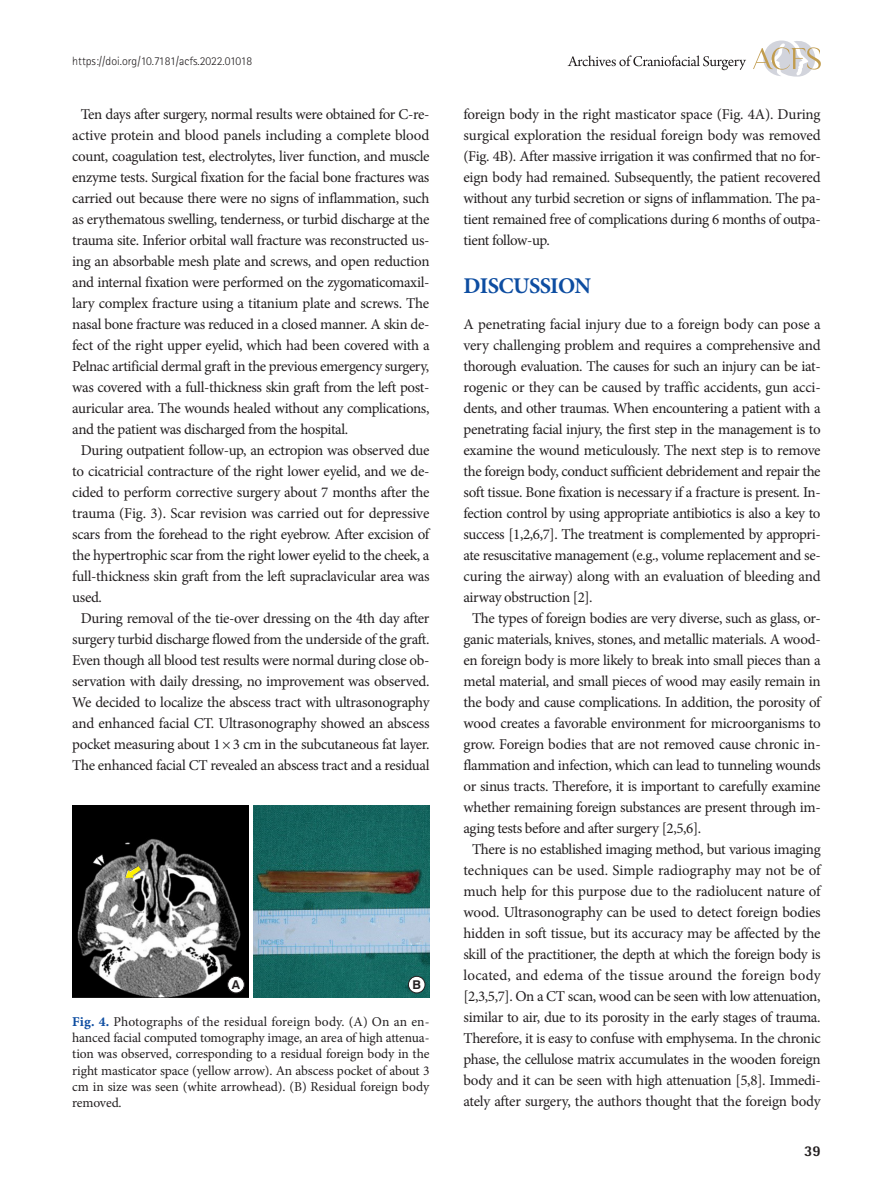
<style>
.page{position:relative;width:893px;height:1191px;background:#fff}
.page>*{position:absolute;margin:0;border:0;box-sizing:border-box;transform-origin:0 0}
.대제목{font:700 22.5px "Minion Pro";letter-spacing:-.025em;color:#0d4da1}
.본문{font:15px/21px "Minion Pro";letter-spacing:-.025em;color:#231f20;text-align:justify}
.본문_0{font:15px/21px "Minion Pro";letter-spacing:-.02em;color:#231f20;text-align:justify}
.t1{font:800 15px "Rotis Semi Sans Std";color:#231f20}
.표그림제목{font:13.5px/16.2px "Minion Pro";letter-spacing:-.005em;color:#231f20;text-align:justify}
.t2{font:700 12.15px "Swiss 721 BT";color:#231f20}
.t3{font:300 12px "Rotis Sans Serif Std";color:#231f20}
.s1{font-family:"Minion Pro Bold Capt";color:#0d4da1}
</style>
<div class="page">
<svg style="left:753px;top:40px;width:68px;height:37px"></svg>
<svg style="left:568px;top:55px;width:178px;height:15px"></svg>
<img style="left:72px;top:806px;width:177px;height:191px">
<img style="left:253px;top:806px;width:176px;height:191px">
<div style="left:228px;top:976px;width:16px;height:17px;background:#fff;border-radius:50%"></div>
<div style="left:227px;top:976px;width:17px;height:17px;border:1px solid #231f20;border-radius:50%"></div>
<div style="left:408px;top:976px;width:17px;height:17px;background:#fff;border-radius:50%"></div>
<div style="left:408px;top:976px;width:17px;height:17px;border:1px solid #231f20;border-radius:50%"></div>
<svg style="left:125px;top:866px;width:16px;height:12px"></svg>
<p class="t3" style="left:72px;top:54px;width:182px">https://doi.org/10.7181/acfs.2022.01018</p>
<p class="본문" style="left:72px;top:103px;width:359px;text-indent:9px">Ten days after surgery, normal results were obtained for C-re&shy;active protein and blood panels including a complete blood count, coagulation test, electrolytes, liver function, and muscle enzyme tests. Surgical fixation for the facial bone fractures was carried out because there were no signs of inflammation, such as erythematous swelling, tenderness, or turbid discharge at the trauma site. Inferior orbital wall fracture was reconstructed us&shy;ing an absorbable mesh plate and screws, and open reduction and internal fixation were performed on the zygomaticomaxil&shy;lary complex fracture using a titanium plate and screws. The nasal bone fracture was reduced in a closed manner. A skin de&shy;fect of the right upper eyelid, which had been covered with a Pelnac artificial dermal graft in the previous emergency surgery, was covered with a full-thickness skin graft from the left post&shy;auricular area. The wounds healed without any complications, and the patient was discharged from the hospital.</p>
<p class="본문" style="left:72px;top:439px;width:359px;text-indent:9px">During outpatient follow-up, an ectropion was observed due to cicatricial contracture of the right lower eyelid, and we de&shy;cided to perform corrective surgery about 7 months after the trauma (Fig. 3). Scar revision was carried out for depressive scars from the forehead to the right eyebrow. After excision of the hypertrophic scar from the right lower eyelid to the cheek, a full-thickness skin graft from the left supraclavicular area was used.</p>
<p class="본문" style="left:72px;top:607px;width:359px;text-align:center">During removal of the tie-over dressing on the 4th day after surgery turbid discharge flowed from the underside of the graft.<br>Even though all blood test results were normal during close ob&shy;servation with daily dressing, no improvement was observed.<br>We decided to localize the abscess tract with ultrasonography and enhanced facial CT. Ultrasonography showed an abscess pocket measuring about 1× 3 cm in the subcutaneous fat layer.<br>The enhanced facial CT revealed an abscess tract and a residual</p>
<p class="t2" style="left:232px;top:977px;width:10px">A</p>
<p class="t2" style="left:412px;top:977px;width:10px">B</p>
<p class="표그림제목" style="left:72px;top:1013px;width:359px"><span class="s1">Fig. 4.</span> Photographs of the residual foreign body. (A) On an en&shy;hanced facial computed tomography image, an area of high attenua&shy;tion was observed, corresponding to a residual foreign body in the right masticator space (yellow arrow). An abscess pocket of about 3 cm in size was seen (white arrowhead). (B) Residual foreign body removed.</p>
<p class="본문" style="left:463px;top:103px;width:359px">foreign body in the right masticator space (Fig. 4A). During surgical exploration the residual foreign body was removed (Fig. 4B). After massive irrigation it was confirmed that no for&shy;eign body had remained. Subsequently, the patient recovered without any turbid secretion or signs of inflammation. The pa&shy;tient remained free of complications during 6 months of outpa&shy;tient follow-up.</p>
<p class="대제목" style="left:463px;top:270px;width:129px">DISCUSSION</p>
<p class="본문_0" style="left:463px;top:313px;width:359px">A penetrating facial injury due to a foreign body can pose a very challenging problem and requires a comprehensive and thorough evaluation. The causes for such an injury can be iat&shy;rogenic or they can be caused by traffic accidents, gun acci&shy;dents, and other traumas. When encountering a patient with a penetrating facial injury, the first step in the management is to examine the wound meticulously. The next step is to remove the foreign body, conduct sufficient debridement and repair the soft tissue. Bone fixation is necessary if a fracture is present. In&shy;fection control by using appropriate antibiotics is also a key to success [1,2,6,7]. The treatment is complemented by appropri&shy;ate resuscitative management (e.g., volume replacement and se&shy;curing the airway) along with an evaluation of bleeding and airway obstruction [2].</p>
<p class="본문" style="left:463px;top:607px;width:359px;text-indent:9px">The types of foreign bodies are very diverse, such as glass, or&shy;ganic materials, knives, stones, and metallic materials. A wood&shy;en foreign body is more likely to break into small pieces than a metal material, and small pieces of wood may easily remain in the body and cause complications. In addition, the porosity of wood creates a favorable environment for microorganisms to grow. Foreign bodies that are not removed cause chronic in&shy;flammation and infection, which can lead to tunneling wounds or sinus tracts. Therefore, it is important to carefully examine whether remaining foreign substances are present through im&shy;aging tests before and after surgery [2,5,6].</p>
<p class="본문" style="left:463px;top:838px;width:359px;text-align:center">There is no established imaging method, but various imaging techniques can be used. Simple radiography may not be of much help for this purpose due to the radiolucent nature of wood. Ultrasonography can be used to detect foreign bodies hidden in soft tissue, but its accuracy may be affected by the skill of the practitioner, the depth at which the foreign body is located, and edema of the tissue around the foreign body [2,3,5,7]. On a CT scan, wood can be seen with low attenuation, similar to air, due to its porosity in the early stages of trauma.<br>Therefore, it is easy to confuse with emphysema. In the chronic phase, the cellulose matrix accumulates in the wooden foreign body and it can be seen with high attenuation [5,8]. Immedi&shy;ately after surgery, the authors thought that the foreign body</p>
<p class="t1" style="left:804px;top:1141px;width:18px">39</p>
</div>
